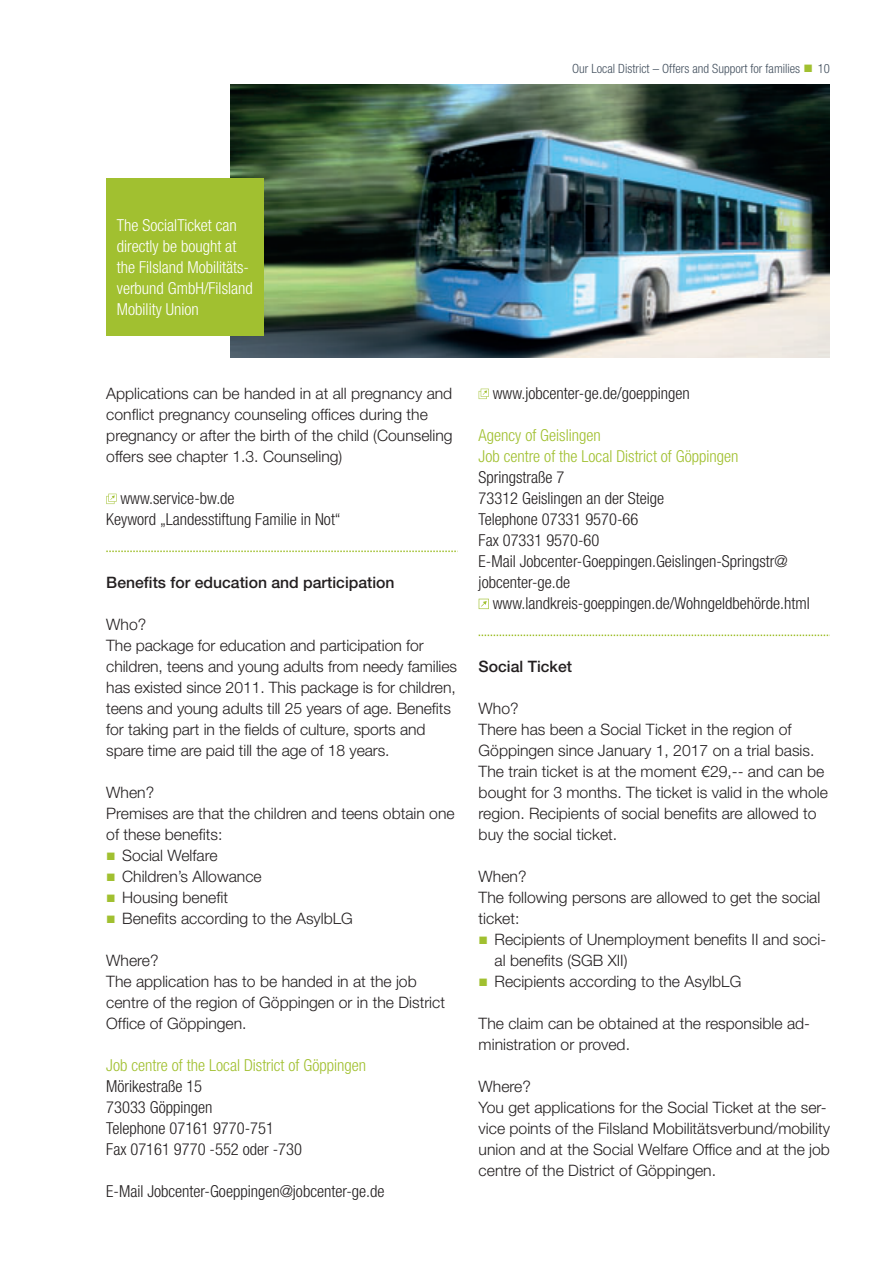
<style>
.page{position:relative;width:893px;height:1263px;background:#fff}
.page>*{position:absolute;margin:0;border:0;box-sizing:border-box;transform-origin:0 0}
.t1{font:300 condensed 16.5px/21px "Helvetica Neue LT Std";color:#231f20}
.t2{font:300 condensed 16.5px/21px "Helvetica Neue LT Std";color:#a1c030}
.t3{font:300 condensed 16.5px/21px "Helvetica Neue LT Std";color:#fff}
.t4{font:300 15.75px/21px "Helvetica Neue LT";color:#231f20}
.t5{font:500 15.75px "Helvetica Neue LT";color:#231f20}
.t6{font:300 condensed 12.75px "Helvetica Neue LT Std";color:#44515f}
.s1{color:#a1c030}
</style>
<div class="page">
<svg style="left:106px;top:494px;width:11px;height:10px"></svg>
<svg style="left:106px;top:550px;width:352px;height:2px"></svg>
<svg style="left:479px;top:389px;width:10px;height:10px"></svg>
<svg style="left:479px;top:599px;width:10px;height:10px"></svg>
<svg style="left:479px;top:634px;width:351px;height:2px"></svg>
<img style="left:230px;top:84px;width:599px;height:273px">
<div style="left:106px;top:179px;width:158px;height:157px;background:#a1c030"></div>
<p class="t6" style="left:572px;top:61px;width:259px">Our Local District – Offers and Support for families <span class="s1">■</span> 10</p>
<p class="t3" style="left:117px;top:215px;width:137px">The SocialTicket can directly be bought at the Filsland Mobilitäts&shy;verbund GmbH/Filsland<br>Mobility Union</p>
<p class="t4" style="left:106px;top:383px;width:348px">Applications can be handed in at all pregnancy and conflict pregnancy counseling offices during the pregnancy or after the birth of the child (Counseling offers see chapter 1.3. Counseling)</p>
<p class="t1" style="left:106px;top:488px;width:236px;text-indent:14px">www.service-bw.de<br>Keyword „Landesstiftung Familie in Not“</p>
<p class="t5" style="left:106px;top:573px;width:290px">Benefits for education and participation</p>
<p class="t4" style="left:106px;top:614px;width:352px">Who?<br>The package for education and participation for children, teens and young adults from needy families has existed since 2011. This package is for children, teens and young adults till 25 years of age. Benefits for taking part in the fields of culture, sports and spare time are paid till the age of 18 years.</p>
<p class="t4" style="left:106px;top:782px;width:350px">When?<br>Premises are that the children and teens obtain one of these benefits:</p>
<p class="t4" style="left:106px;top:845px;width:113px"><span class="s1">■</span> Social Welfare</p>
<p class="t4" style="left:106px;top:866px;width:157px"><span class="s1">■</span> Children’s Allowance</p>
<p class="t4" style="left:106px;top:887px;width:123px"><span class="s1">■</span> Housing benefit</p>
<p class="t4" style="left:106px;top:908px;width:248px"><span class="s1">■</span> Benefits according to the AsylbLG</p>
<p class="t4" style="left:106px;top:950px;width:340px">Where?<br>The application has to be handed in at the job centre of the region of Göppingen or in the District<br>Office of Göppingen.</p>
<p class="t2" style="left:106px;top:1055px;width:261px">Job centre of the Local District of Göppingen</p>
<p class="t1" style="left:106px;top:1076px;width:197px">Mörikestraße 15<br>73033 Göppingen<br>Telephone 07161 9770-751<br>Fax 07161 9770 -552 oder -730</p>
<p class="t1" style="left:106px;top:1181px;width:280px">E-Mail Jobcenter-Goeppingen@jobcenter-ge.de</p>
<p class="t1" style="left:493px;top:383px;width:198px">www.jobcenter-ge.de/goeppingen</p>
<p class="t2" style="left:479px;top:425px;width:261px">Agency of Geislingen<br>Job centre of the Local District of Göppingen</p>
<p class="t1" style="left:479px;top:467px;width:311px">Springstraße 7<br>73312 Geislingen an der Steige<br>Telephone 07331 9570-66<br>Fax 07331 9570-60<br>E-Mail Jobcenter-Goeppingen.Geislingen-Springstr@ jobcenter-ge.de</p>
<p class="t1" style="left:493px;top:593px;width:318px">www.landkreis-goeppingen.de/Wohngeldbehörde.html</p>
<p class="t5" style="left:479px;top:657px;width:95px">Social Ticket</p>
<p class="t4" style="left:479px;top:698px;width:351px">Who?<br>There has been a Social Ticket in the region of Göppingen since January 1, 2017 on a trial basis.<br>The train ticket is at the moment €29,-- and can be bought for 3 months. The ticket is valid in the whole region. Recipients of social benefits are allowed to buy the social ticket.</p>
<p class="t4" style="left:479px;top:866px;width:343px">When?<br>The following persons are allowed to get the social ticket:</p>
<p class="t4" style="left:495px;top:929px;width:333px;text-indent:-16px"><span class="s1">■</span> Recipients of Unemployment benefits II and soci&shy;al benefits (SGB XII)</p>
<p class="t4" style="left:479px;top:971px;width:264px"><span class="s1">■</span> Recipients according to the AsylbLG</p>
<p class="t4" style="left:479px;top:1013px;width:333px">The claim can be obtained at the responsible ad&shy;ministration or proved.</p>
<p class="t4" style="left:479px;top:1076px;width:353px">Where?<br>You get applications for the Social Ticket at the ser&shy;vice points of the Filsland Mobilitätsverbund/mobility union and at the Social Welfare Office and at the job centre of the District of Göppingen.</p>
</div>
